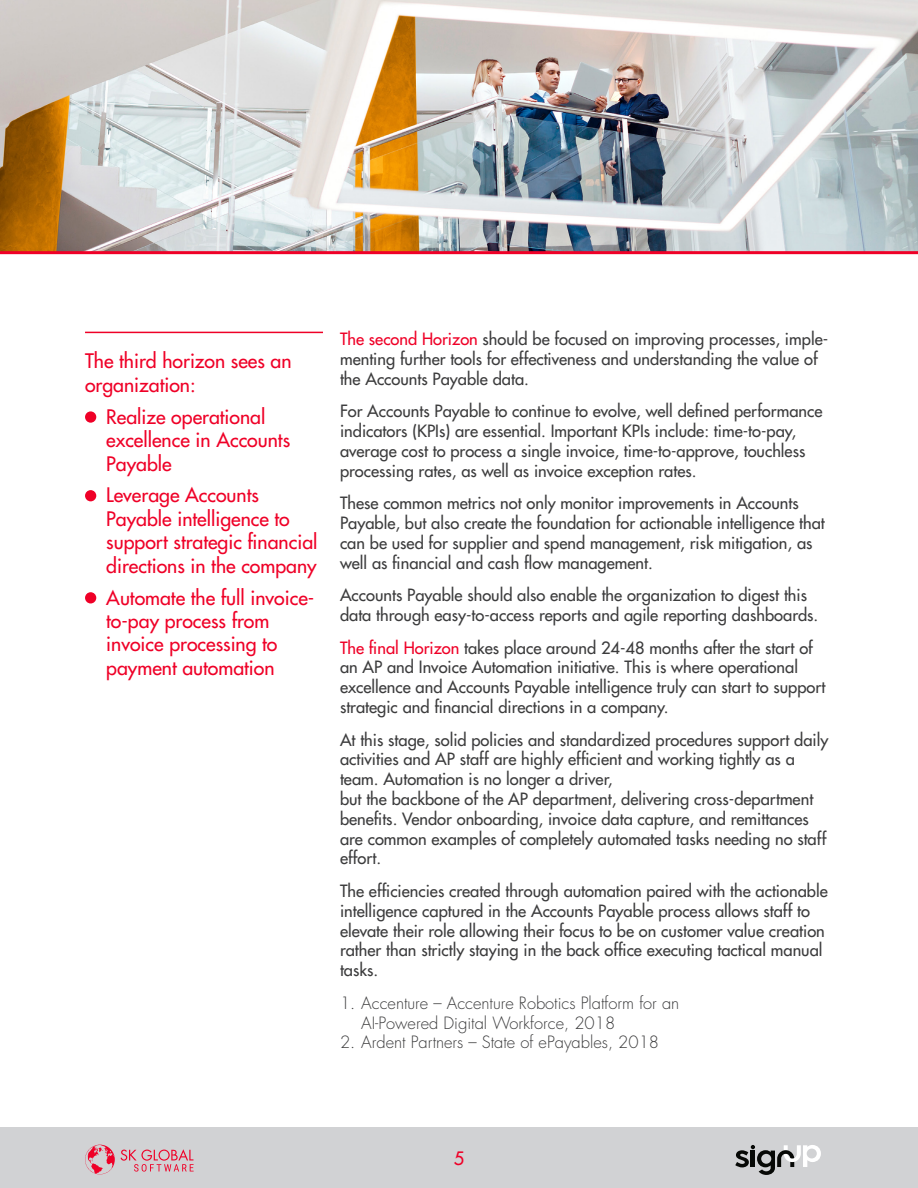
<style>
.page{position:relative;width:918px;height:1188px;background:#fff}
.page>*{position:absolute;margin:0;border:0;box-sizing:border-box;transform-origin:0 0}
.t1{font:500 19.5px/23.4px "Futura Std";color:#ef0027}
.t2{font:500 18px "Futura Std";color:#ef0027}
.t3{font:500 16.5px/19.8px "Futura Std";color:#3c3c3d}
.t4{font:300 16.5px/19.8px "Futura Std";color:#3c3c3d}
.s1{color:#ef0027}
</style>
<div class="page">
<div style="left:0;top:1128px;width:918px;height:60px;background:#d1d2d4"></div>
<svg style="left:121px;top:1149px;width:73px;height:23px"></svg>
<svg style="left:85px;top:1145px;width:30px;height:29px"></svg>
<svg style="left:735px;top:1145px;width:86px;height:30px"></svg>
<img style="left:0;top:0;width:918px;height:251px">
<hr style="left:0;top:251px;width:918px;height:3px;background:#ef0027">
<hr style="left:85px;top:332px;width:238px;height:1px;background:#ef0027">
<div style="left:85px;top:411px;width:11px;height:12px;background:#ef0027;border-radius:50%"></div>
<div style="left:85px;top:490px;width:11px;height:11px;background:#ef0027;border-radius:50%"></div>
<div style="left:85px;top:592px;width:11px;height:11px;background:#ef0027;border-radius:50%"></div>
<p class="t1" style="left:85px;top:350px;width:208px">The third horizon sees an organization:</p>
<p class="t1" style="left:106px;top:405px;width:185px">Realize operational excellence in Accounts<br>Payable</p>
<p class="t1" style="left:106px;top:484px;width:213px">Leverage Accounts<br>Payable intelligence to support strategic financial directions in the company</p>
<p class="t1" style="left:106px;top:586px;width:210px">Automate the full invoice&shy;to-pay process from invoice processing to payment automation</p>
<p class="t3" style="left:340px;top:329px;width:490px"><span class="s1">The second Horizon</span> should be focused on improving processes, imple&shy;menting further tools for effectiveness and understanding the value of the Accounts Payable data.</p>
<p class="t3" style="left:340px;top:402px;width:484px">For Accounts Payable to continue to evolve, well defined performance indicators (KPIs) are essential. Important KPIs include: time-to-pay, average cost to process a single invoice, time-to-approve, touchless processing rates, as well as invoice exception rates.</p>
<p class="t3" style="left:340px;top:493px;width:486px">These common metrics not only monitor improvements in Accounts Payable, but also create the foundation for actionable intelligence that can be used for supplier and spend management, risk mitigation, as well as financial and cash flow management.</p>
<p class="t3" style="left:340px;top:585px;width:480px">Accounts Payable should also enable the organization to digest this data through easy-to-access reports and agile reporting dashboards.</p>
<p class="t3" style="left:340px;top:638px;width:487px"><span class="s1">The final Horizon</span> takes place around 24-48 months after the start of an AP and Invoice Automation initiative. This is where operational excellence and Accounts Payable intelligence truly can start to support strategic and financial directions in a company.</p>
<p class="t3" style="left:340px;top:730px;width:490px">At this stage, solid policies and standardized procedures support daily activities and AP staff are highly efficient and working tightly as a team. Automation is no longer a driver,<br>but the backbone of the AP department, delivering cross-department benefits. Vendor onboarding, invoice data capture, and remittances are common examples of completely automated tasks needing no staff effort.</p>
<p class="t3" style="left:340px;top:881px;width:489px">The efficiencies created through automation paired with the actionable intelligence captured in the Accounts Payable process allows staff to elevate their role allowing their focus to be on customer value creation rather than strictly staying in the back office executing tactical manual tasks.</p>
<p class="t4" style="left:361px;top:993px;width:320px;text-indent:-21px">1. Accenture – Accenture Robotics Platform for an<br>AI-Powered Digital Workforce, 2018</p>
<p class="t4" style="left:340px;top:1033px;width:321px">2. Ardent Partners – State of ePayables, 2018</p>
<p class="t2" style="left:454px;top:1147px;width:12px">5</p>
</div>
